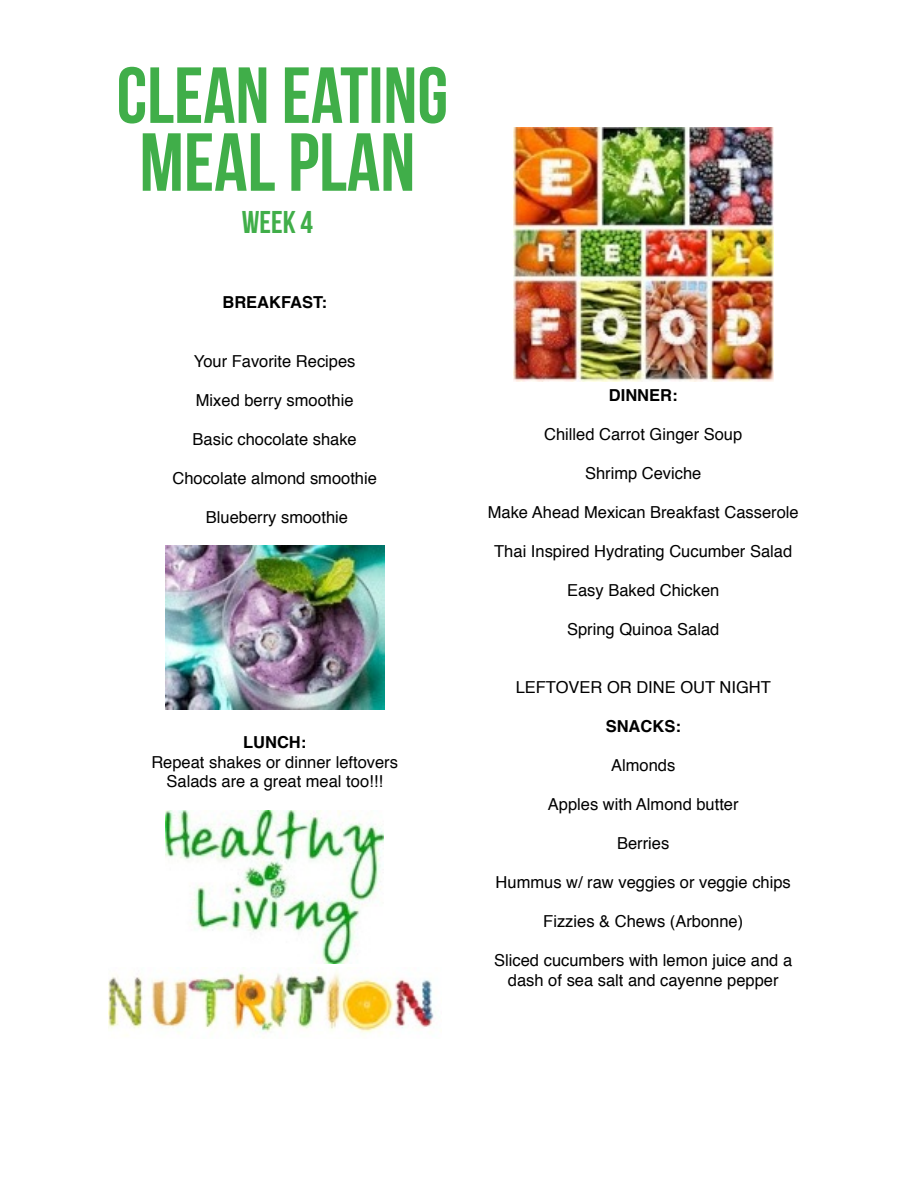
<style>
.page{position:relative;width:918px;height:1188px;background:#fff}
.page>*{position:absolute;margin:0;border:0;box-sizing:border-box;transform-origin:0 0}
.t1{font:700 31.5px "Bebas Neue";color:#40ae49}
.t2{font:16.5px/19.5px "Helvetica";color:#000;text-align:center}
.t3{font:700 16.5px "Helvetica";color:#000}
.s1{font-weight:700}
</style>
<div class="page">
<img style="left:165px;top:546px;width:219px;height:163px">
<img style="left:166px;top:811px;width:217px;height:153px">
<img style="left:108px;top:971px;width:326px;height:65px">
<img style="left:514px;top:128px;width:259px;height:253px">
<svg style="left:119px;top:67px;width:327px;height:57px"></svg>
<svg style="left:143px;top:133px;width:269px;height:58px"></svg>
<p class="t1" style="left:242px;top:205px;width:73px">WEEK 4</p>
<p class="t3" style="left:222px;top:289px;width:106px">BREAKFAST:</p>
<p class="t2" style="left:194px;top:352px;width:163px">Your Favorite Recipes</p>
<p class="t2" style="left:196px;top:391px;width:159px">Mixed berry smoothie</p>
<p class="t2" style="left:193px;top:430px;width:166px">Basic chocolate shake</p>
<p class="t2" style="left:172px;top:469px;width:206px">Chocolate almond smoothie</p>
<p class="t2" style="left:206px;top:508px;width:144px">Blueberry smoothie</p>
<p class="t2" style="left:151px;top:733px;width:248px"><span class="s1">LUNCH:<br></span>Repeat shakes or dinner leftovers<br>Salads are a great meal too!!!</p>
<p class="t3" style="left:609px;top:382px;width:70px">DINNER:</p>
<p class="t2" style="left:544px;top:425px;width:200px">Chilled Carrot Ginger Soup</p>
<p class="t2" style="left:585px;top:464px;width:118px">Shrimp Ceviche</p>
<p class="t2" style="left:488px;top:503px;width:312px">Make Ahead Mexican Breakfast Casserole</p>
<p class="t2" style="left:494px;top:542px;width:300px">Thai Inspired Hydrating Cucumber Salad</p>
<p class="t2" style="left:567px;top:581px;width:154px">Easy Baked Chicken</p>
<p class="t2" style="left:567px;top:620px;width:154px">Spring Quinoa Salad</p>
<p class="t2" style="left:516px;top:678px;width:257px">LEFTOVER OR DINE OUT NIGHT</p>
<p class="t3" style="left:606px;top:713px;width:77px">SNACKS:</p>
<p class="t2" style="left:611px;top:756px;width:66px">Almonds</p>
<p class="t2" style="left:548px;top:795px;width:192px">Apples with Almond butter</p>
<p class="t2" style="left:617px;top:834px;width:54px">Berries</p>
<p class="t2" style="left:496px;top:873px;width:297px">Hummus w/ raw veggies or veggie chips</p>
<p class="t2" style="left:543px;top:912px;width:201px">Fizzies &amp; Chews (Arbonne)</p>
<p class="t2" style="left:494px;top:951px;width:300px">Sliced cucumbers with lemon juice and a dash of sea salt and cayenne pepper</p>
</div>
